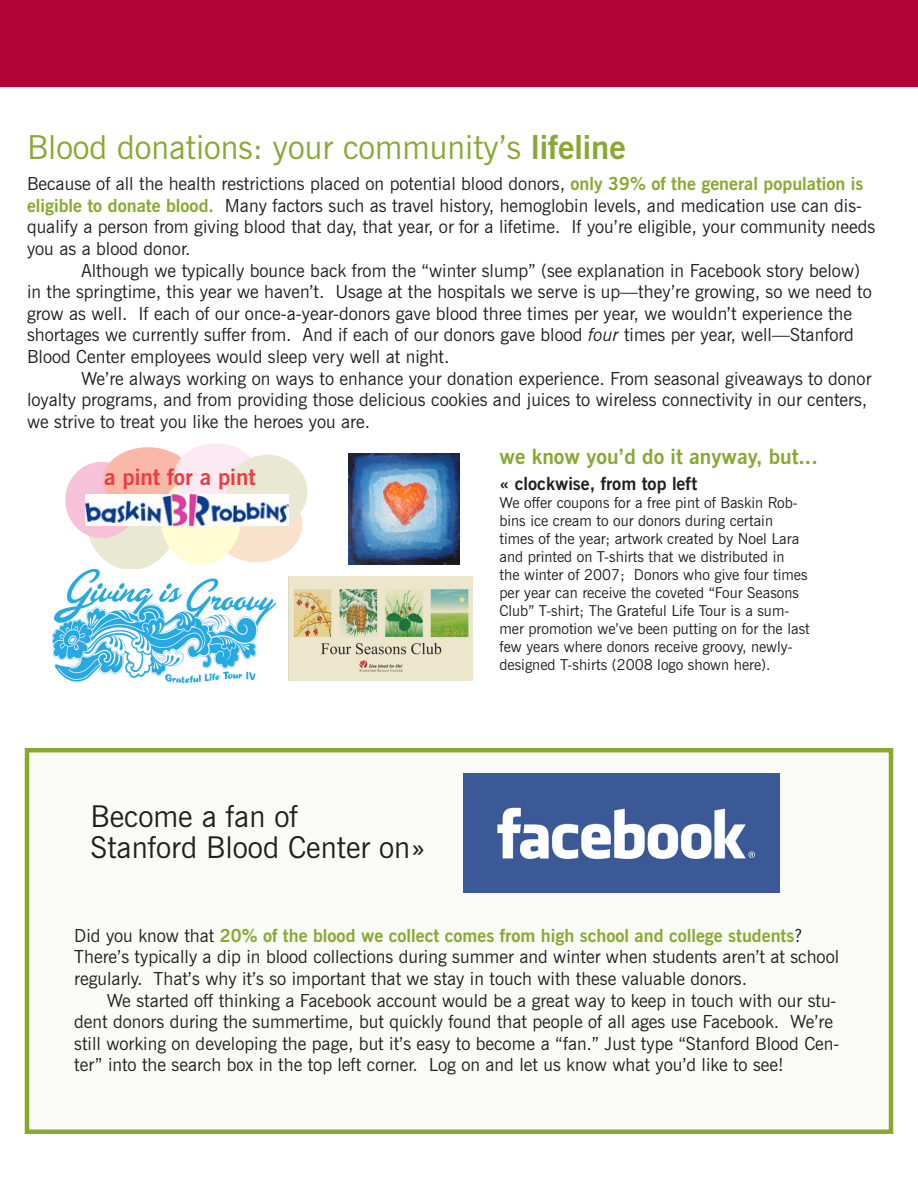
<style>
.page{position:relative;width:918px;height:1188px;background:#fff}
.page>*{position:absolute;margin:0;border:0;box-sizing:border-box;transform-origin:0 0}
.t1{font:33px "News Gothic BT";color:#89a832}
.t2{font:30px/31.5px "News Gothic BT";color:#231f20}
.t3{font:700 22.5px "News Gothic BT";color:#ee3a41}
.t4{font:700 21px "News Gothic BT";color:#89a832}
.t5{font:18px/21.6px "News Gothic BT";color:#231f20}
.t6{font:700 18px "News Gothic BT";color:#231f20}
.t7{font:15px/18px "News Gothic BT";color:#231f20}
.s1{font-weight:700}
.s2{font-weight:700;color:#89a832}
.s3{font-style:italic}
</style>
<div class="page">
<div style="left:25px;top:748px;width:868px;height:386px;background:#fafbf6;border:4px solid #89a832"></div>
<img style="left:463px;top:774px;width:316px;height:119px">
<div style="left:86px;top:471px;width:91px;height:99px;background:#e9e8d2;border-radius:50%"></div>
<div style="left:65px;top:462px;width:73px;height:76px;background:#f7c1d9;border-radius:50%"></div>
<div style="left:103px;top:447px;width:91px;height:65px;background:#fab8a8;border-radius:50%"></div>
<div style="left:212px;top:486px;width:90px;height:76px;background:#f9e1cc;border-radius:50%"></div>
<div style="left:161px;top:476px;width:80px;height:88px;background:#fffbd2;border-radius:50%"></div>
<div style="left:174px;top:443px;width:84px;height:65px;background:#fce9f1;border-radius:50%"></div>
<div style="left:227px;top:455px;width:81px;height:74px;background:#e9e8d2;border-radius:50%"></div>
<img style="left:86px;top:494px;width:203px;height:32px">
<img style="left:53px;top:569px;width:223px;height:113px">
<img style="left:289px;top:576px;width:183px;height:104px">
<img style="left:348px;top:453px;width:112px;height:112px">
<div style="left:0;top:0;width:918px;height:87px;background:#b30437"></div>
<p class="t1" style="left:27px;top:127px;width:600px">Blood donations: your community’s <span class="s1">lifeline</span></p>
<p class="t5" style="left:27px;top:173px;width:838px">Because of all the health restrictions placed on potential blood donors, <span class="s2">only 39% of the general population is</span></p>
<p class="t5" style="left:27px;top:194px;width:837px"><span class="s2">eligible to donate blood.</span> Many factors such as travel history, hemoglobin levels, and medication use can dis-</p>
<p class="t5" style="left:27px;top:216px;width:850px">qualify a person from giving blood that day, that year, or for a lifetime. If you’re eligible, your community needs</p>
<p class="t5" style="left:27px;top:238px;width:165px">you as a blood donor.</p>
<p class="t5" style="left:81px;top:259px;width:781px">Although we typically bounce back from the “winter slump” (see explanation in Facebook story below)</p>
<p class="t5" style="left:27px;top:281px;width:846px">in the springtime, this year we haven’t. Usage at the hospitals we serve is up—they’re growing, so we need to</p>
<p class="t5" style="left:27px;top:302px;width:827px">grow as well. If each of our once-a-year-donors gave blood three times per year, we wouldn’t experience the</p>
<p class="t5" style="left:27px;top:324px;width:828px">shortages we currently suffer from. And if each of our donors gave blood <span class="s3">four</span> times per year, well—Stanford</p>
<p class="t5" style="left:27px;top:346px;width:424px">Blood Center employees would sleep very well at night.</p>
<p class="t5" style="left:27px;top:367px;width:846px;text-indent:54px">We’re always working on ways to enhance your donation experience. From seasonal giveaways to donor loyalty programs, and from providing those delicious cookies and juices to wireless connectivity in our centers, we strive to treat you like the heroes you are.</p>
<p class="t4" style="left:500px;top:444px;width:320px">we know you’d do it anyway, but...</p>
<p class="t3" style="left:104px;top:464px;width:153px">a pint for a pint</p>
<p class="t6" style="left:500px;top:473px;width:199px">« clockwise, from top left</p>
<p class="t7" style="left:500px;top:494px;width:312px">We offer coupons for a free pint of Baskin Rob&shy;bins ice cream to our donors during certain times of the year; artwork created by Noel Lara and printed on T-shirts that we distributed in<br>the winter of 2007; Donors who give four times per year can receive the coveted “Four Seasons Club” T-shirt; The Grateful Life Tour is a sum&shy;mer promotion we’ve been putting on for the last few years where donors receive groovy, newly&shy;designed T-shirts (2008 logo shown here).</p>
<p class="t2" style="left:91px;top:800px;width:336px">Become a fan of<br>Stanford Blood Center on»</p>
<p class="t5" style="left:74px;top:925px;width:766px">Did you know that <span class="s2">20% of the blood we collect comes from high school and college students</span>?<br>There’s typically a dip in blood collections during summer and winter when students aren’t at school regularly. That’s why it’s so important that we stay in touch with these valuable donors.</p>
<p class="t5" style="left:74px;top:989px;width:767px;text-indent:33px">We started off thinking a Facebook account would be a great way to keep in touch with our stu&shy;dent donors during the summertime, but quickly found that people of all ages use Facebook. We’re still working on developing the page, but it’s easy to become a “fan.” Just type “Stanford Blood Cen&shy;ter” into the search box in the top left corner. Log on and let us know what you’d like to see!</p>
</div>
